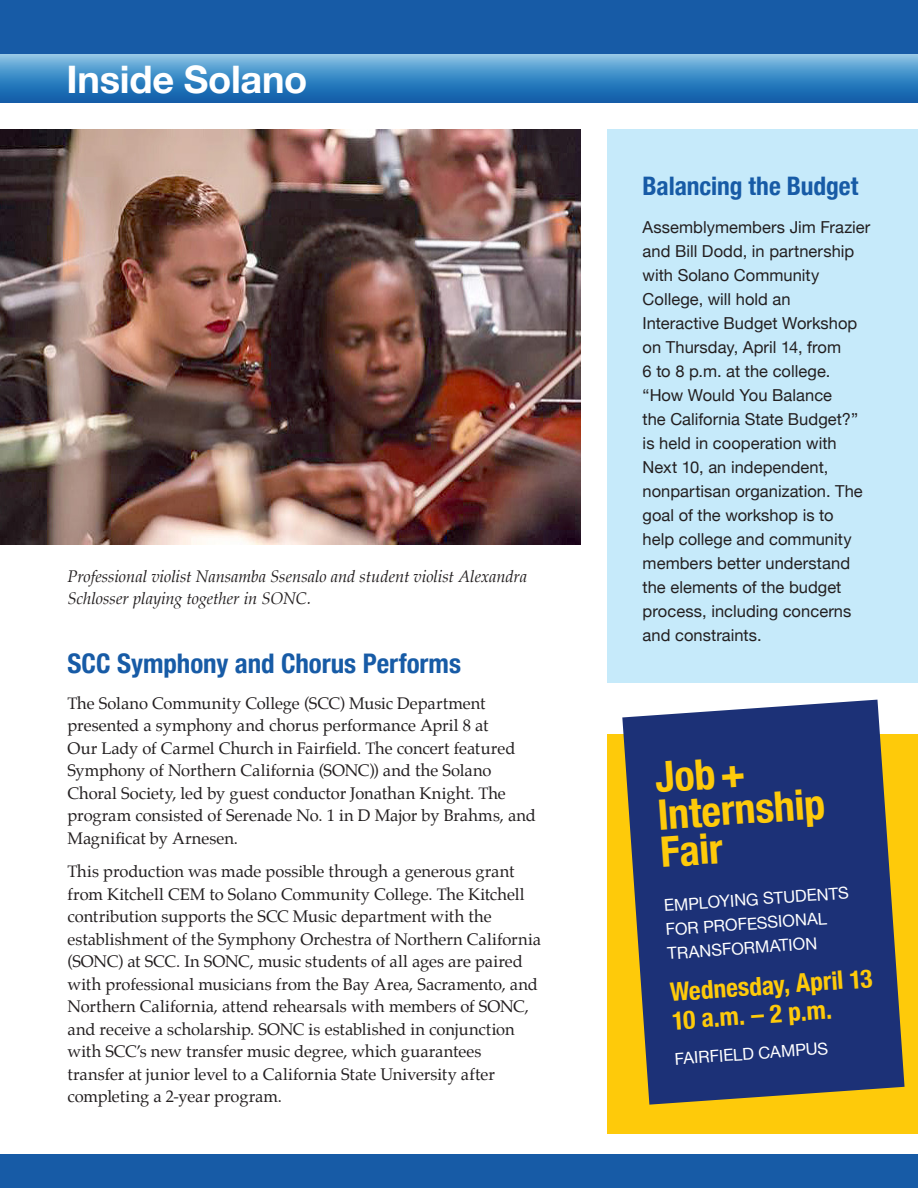
<style>
.page{position:relative;width:918px;height:1188px;background:#fff}
.page>*{position:absolute;margin:0;border:0;box-sizing:border-box;transform-origin:0 0}
.Helvetica_body{font:700 condensed 42px/37.5px "Helvetica Neue";color:#feca0a}
.t1{font:700 37.95px "Helvetica Neue";letter-spacing:-.005em;color:#fff}
.t2{font:700 condensed 27px "Helvetica Neue";letter-spacing:-.005em;color:#175ba6}
.Helvetica_body-2{font:700 condensed 25.5px/28.5px "Helvetica Neue";color:#feca0a}
.subhead{font:700 condensed 25.5px "Helvetica Neue";letter-spacing:-.005em;color:#175ba6}
.body_text{font:16.5px/22.5px "Palatino";letter-spacing:-.005em;color:#231f20}
.Helvetica_body-3{font:16.5px/24px "Helvetica Neue";letter-spacing:.005em;color:#231f20}
.t3{font:italic 16.5px/22.5px "Palatino";letter-spacing:-.005em;color:#231f20}
.Helvetica_body-4{font:16.5px/24px "Helvetica Neue";color:#fff}
</style>
<div class="page">
<div style="left:608px;top:130px;width:310px;height:553px;background:#c6eafa"></div>
<div style="left:608px;top:734px;width:310px;height:400px;background:#feca0a"></div>
<div style="left:0;top:1154px;width:918px;height:34px;background:#175ba6"></div>
<svg style="left:622px;top:700px;width:283px;height:405px;background:#3a466f"></svg>
<svg style="left:0;top:54px;width:918px;height:49px;background:#408ac4"></svg>
<div style="left:0;top:0;width:918px;height:54px;background:#175ba6"></div>
<img style="left:0;top:130px;width:580px;height:414px">
<p class="t1" style="left:67px;top:49px;width:242px">Inside Solano</p>
<p class="t3" style="left:68px;top:565px;width:461px">Professional violist Nansamba Ssensalo and student violist Alexandra<br>Schlosser playing together in SONC.</p>
<p class="t2" style="left:68px;top:641px;width:395px">SCC Symphony and Chorus Performs</p>
<p class="body_text" style="left:68px;top:692px;width:470px">The Solano Community College (SCC) Music Department presented a symphony and chorus performance April 8 at<br>Our Lady of Carmel Church in Fairfield. The concert featured Symphony of Northern California (SONC)) and the Solano Choral Society, led by guest conductor Jonathan Knight. The program consisted of Serenade No. 1 in D Major by Brahms, and Magnificat by Arnesen.</p>
<p class="body_text" style="left:68px;top:860px;width:475px">This production was made possible through a generous grant from Kitchell CEM to Solano Community College. The Kitchell contribution supports the SCC Music department with the establishment of the Symphony Orchestra of Northern California (SONC) at SCC. In SONC, music students of all ages are paired with professional musicians from the Bay Area, Sacramento, and Northern California, attend rehearsals with members of SONC, and receive a scholarship. SONC is established in conjunction with SCC’s new transfer music degree, which guarantees transfer at junior level to a California State University after completing a 2-year program.</p>
<p class="subhead" style="left:643px;top:165px;width:217px">Balancing the Budget</p>
<p class="Helvetica_body-3" style="left:643px;top:216px;width:229px">Assemblymembers Jim Frazier and Bill Dodd, in partnership with Solano Community<br>College, will hold an<br>Interactive Budget Workshop on Thursday, April 14, from<br>6 to 8 p.m. at the college. “How Would You Balance<br>the California State Budget?” is held in cooperation with<br>Next 10, an independent, nonpartisan organization. The goal of the workshop is to<br>help college and community members better understand the elements of the budget process, including concerns and constraints.</p>
<p class="Helvetica_body" style="left:654px;top:756px;width:169px;rotate:-4deg">Job +<br>Internship<br>Fair</p>
<p class="Helvetica_body-4" style="left:663px;top:894px;width:187px;rotate:-4deg">EMPLOYING STUDENTS<br>FOR PROFESSIONAL<br>TRANSFORMATION</p>
<p class="Helvetica_body-2" style="left:669px;top:976px;width:204px;rotate:-4deg">Wednesday, April 13<br>10 a.m. – 2 p.m.</p>
<p class="Helvetica_body-4" style="left:674px;top:1048px;width:155px;rotate:-4deg">FAIRFIELD CAMPUS</p>
</div>
